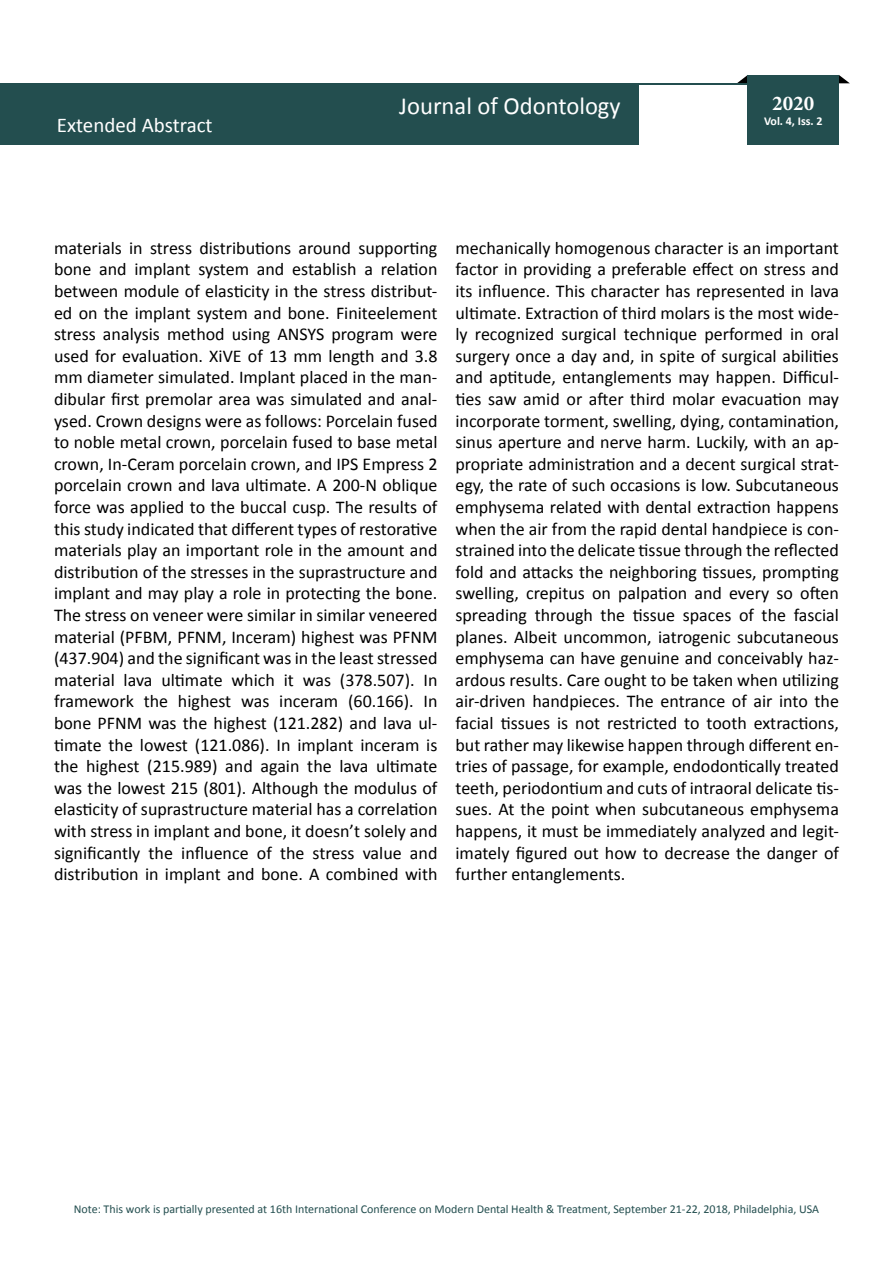
<style>
.page{position:relative;width:893px;height:1263px;background:#fff}
.page>*{position:absolute;margin:0;border:0;box-sizing:border-box;transform-origin:0 0}
.t1{font:24.6px "Calibri";color:#fff}
.t2{font:21px "Calibri";color:#fff}
.t3{font:700 21px "Minion Pro";color:#fff}
.t4{font:18px/21.6px "Calibri";color:#000;text-align:justify}
.t5{font:12px "Calibri";color:#234e4f}
.t6{font:700 12px "Calibri";color:#fff}
</style>
<div class="page">
<svg style="left:839px;top:75px;width:11px;height:8px"></svg>
<svg style="left:737px;top:75px;width:11px;height:8px"></svg>
<div style="left:1px;top:83px;width:838px;height:62px;background:#234e4f"></div>
<div style="left:639px;top:85px;width:203px;height:60px;background:#fff"></div>
<div style="left:748px;top:75px;width:91px;height:70px;background:#234e4f"></div>
<p class="t2" style="left:57px;top:112px;width:157px">Extended Abstract</p>
<h1 class="t1" style="left:399px;top:90px;width:223px">Journal of Odontology</h1>
<p class="t3" style="left:772px;top:89px;width:43px">2020</p>
<p class="t6" style="left:764px;top:113px;width:60px">Vol. 4, Iss. 2</p>
<p class="t4" style="left:54px;top:237px;width:385px">materials in stress distributions around supporting bone and implant system and establish a relation between module of elasticity in the stress distribut&shy;ed on the implant system and bone. Finiteelement stress analysis method using ANSYS program were used for evaluation. XiVE of 13 mm length and 3.8 mm diameter simulated. Implant placed in the man&shy;dibular first premolar area was simulated and anal&shy;ysed. Crown designs were as follows: Porcelain fused to noble metal crown, porcelain fused to base metal crown, In-Ceram porcelain crown, and IPS Empress 2 porcelain crown and lava ultimate. A 200-N oblique force was applied to the buccal cusp. The results of this study indicated that different types of restorative materials play an important role in the amount and distribution of the stresses in the suprastructure and implant and may play a role in protecting the bone.<br>The stress on veneer were similar in similar veneered material (PFBM, PFNM, Inceram) highest was PFNM (437.904) and the significant was in the least stressed material lava ultimate which it was (378.507). In framework the highest was inceram (60.166). In bone PFNM was the highest (121.282) and lava ul&shy;timate the lowest (121.086). In implant inceram is the highest (215.989) and again the lava ultimate was the lowest 215 (801). Although the modulus of elasticity of suprastructure material has a correlation with stress in implant and bone, it doesn’t solely and significantly the influence of the stress value and distribution in implant and bone. A combined with</p>
<p class="t4" style="left:455px;top:237px;width:385px">mechanically homogenous character is an important factor in providing a preferable effect on stress and its influence. This character has represented in lava ultimate. Extraction of third molars is the most wide&shy;ly recognized surgical technique performed in oral surgery once a day and, in spite of surgical abilities and aptitude, entanglements may happen. Difficul&shy;ties saw amid or after third molar evacuation may incorporate torment, swelling, dying, contamination, sinus aperture and nerve harm. Luckily, with an ap&shy;propriate administration and a decent surgical strat&shy;egy, the rate of such occasions is low. Subcutaneous emphysema related with dental extraction happens when the air from the rapid dental handpiece is con&shy;strained into the delicate tissue through the reflected fold and attacks the neighboring tissues, prompting swelling, crepitus on palpation and every so often spreading through the tissue spaces of the fascial planes. Albeit uncommon, iatrogenic subcutaneous emphysema can have genuine and conceivably haz&shy;ardous results. Care ought to be taken when utilizing air-driven handpieces. The entrance of air into the facial tissues is not restricted to tooth extractions, but rather may likewise happen through different en&shy;tries of passage, for example, endodontically treated teeth, periodontium and cuts of intraoral delicate tis&shy;sues. At the point when subcutaneous emphysema happens, it must be immediately analyzed and legit&shy;imately figured out how to decrease the danger of further entanglements.</p>
<p class="t5" style="left:74px;top:1202px;width:747px">Note: This work is partially presented at 16th International Conference on Modern Dental Health &amp; Treatment, September 21-22, 2018, Philadelphia, USA</p>
</div>
